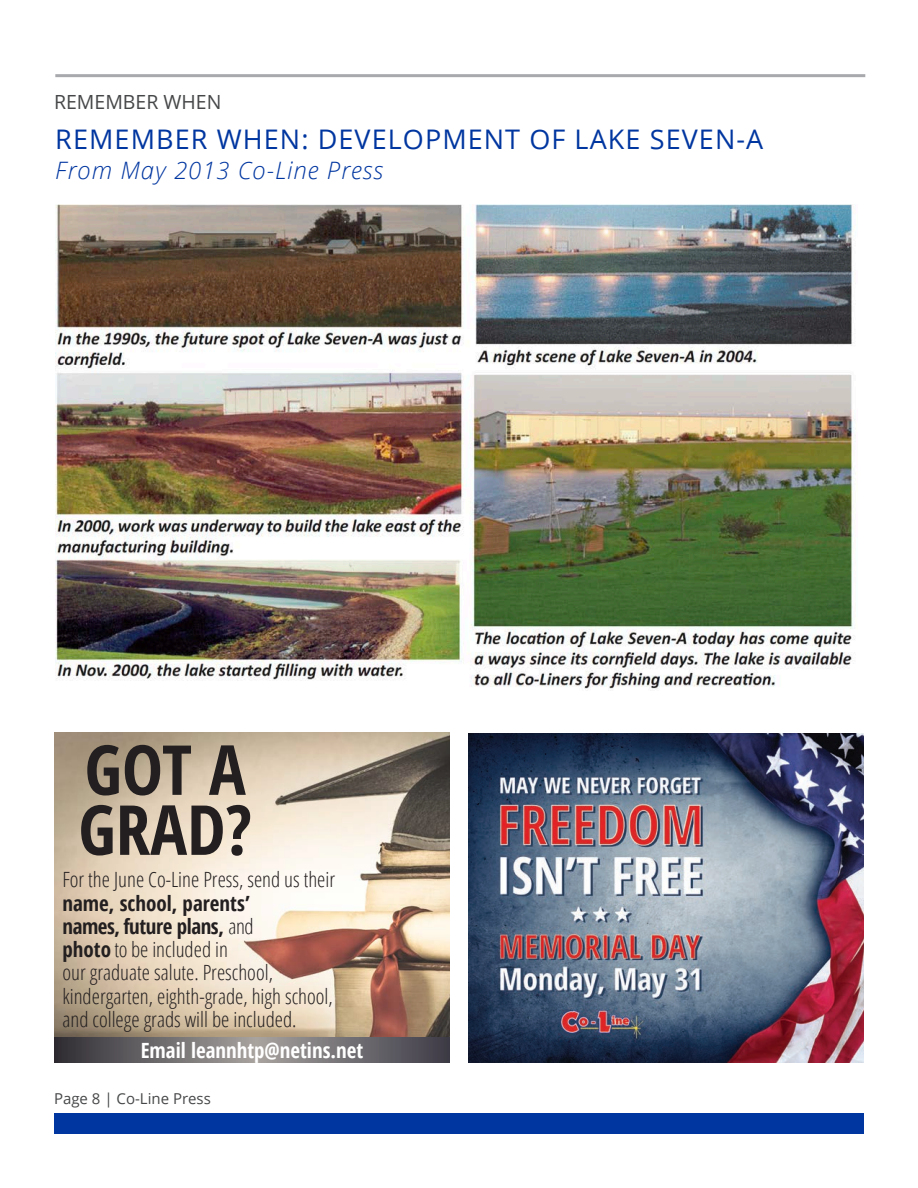
<style>
.page{position:relative;width:918px;height:1188px;background:#fff}
.page>*{position:absolute;margin:0;border:0;box-sizing:border-box;transform-origin:0 0}
.t1{font:700 condensed 69px "Open Sans";color:#231f20}
.t2{font:27px "Open Sans";letter-spacing:.04em;color:#0036a0}
.t3{font:italic 300 24px "Open Sans";letter-spacing:.04em;color:#0036a0}
.t4{font:300 condensed 21px/23.2px "Open Sans";color:#231f20}
.t5{font:700 condensed 21px "Open Sans";color:#fff}
.t6{font:700 condensed 21px "Open Sans";letter-spacing:-.02em;color:#231f20}
.t7{font:19.5px "Open Sans";color:#464748}
.t8{font:15px "Open Sans";color:#464748}
.s1{font-weight:700}
.s2{font-weight:300}
</style>
<div class="page">
<div style="left:54px;top:1113px;width:810px;height:21px;background:#0036a0"></div>
<hr style="left:55px;top:74px;width:810px;height:3px;background:#a8a9ad">
<img style="left:468px;top:733px;width:396px;height:330px">
<img style="left:56px;top:204px;width:800px;height:485px">
<img style="left:54px;top:733px;width:396px;height:304px">
<svg style="left:54px;top:1037px;width:396px;height:26px;background:#6e6a6e"></svg>
<p class="t7" style="left:54px;top:89px;width:169px">REMEMBER WHEN</p>
<p class="t2" style="left:55px;top:121px;width:709px">REMEMBER WHEN: DEVELOPMENT OF LAKE SEVEN-A</p>
<p class="t3" style="left:55px;top:154px;width:329px">From May 2013 Co-Line Press</p>
<p class="t1" style="left:84px;top:722px;width:163px">GOT A</p>
<p class="t1" style="left:78px;top:782px;width:175px">GRAD?</p>
<p class="t4" style="left:62px;top:867px;width:274px">For the June Co-Line Press, send us their <span class="s1">name, school, parents’</span></p>
<p class="t6" style="left:62px;top:912px;width:193px">names, future plans, <span class="s2">and</span></p>
<p class="t4" style="left:62px;top:937px;width:167px"><span class="s1">photo</span> to be included in</p>
<p class="t4" style="left:62px;top:960px;width:212px">our graduate salute. Preschool,</p>
<p class="t4" style="left:62px;top:984px;width:272px">kindergarten, eighth-grade, high school, and college grads will be included.</p>
<p class="t5" style="left:141px;top:1035px;width:224px">Email leannhtp@netins.net</p>
<p class="t8" style="left:54px;top:1088px;width:158px">Page 8 | Co-Line Press</p>
</div>
